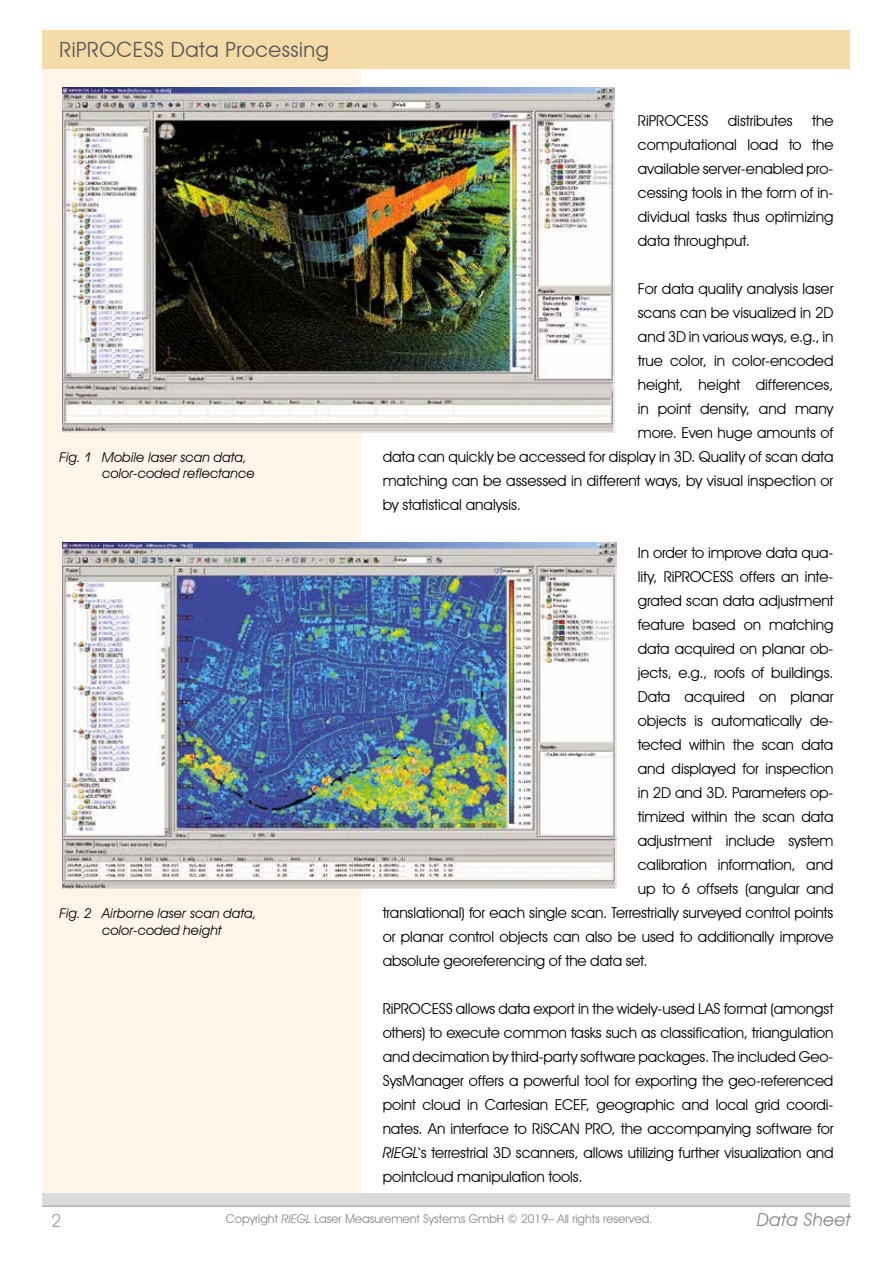
<style>
.page{position:relative;width:893px;height:1263px;background:#fff}
.page>*{position:absolute;margin:0;border:0;box-sizing:border-box;transform-origin:0 0}
.t1{font:21px "Avant Garde IT Cby BT";letter-spacing:.025em;color:#575756}
.t2{font:italic 18px "Avant Garde IT Cby BT";letter-spacing:.02em;color:#878787}
.t3{font:18px "Avant Garde IT Cby BT";color:#a1a1a1}
.t4{font:15px/24px "Avant Garde IT Cby BT";letter-spacing:-.005em;color:#000;text-align:justify}
.t5{font:italic 13.5px/16.5px "Avant Garde IT Cby BT";letter-spacing:.005em;color:#000}
.t6{font:12px "Avant Garde IT Cby BT";color:#878787}
.s1{font-style:italic}
</style>
<div class="page">
<div style="left:43px;top:30px;width:318px;height:1170px;background:#fff5e9"></div>
<div style="left:43px;top:1194px;width:807px;height:13px;background:#dadada"></div>
<hr style="left:43px;top:1205px;width:807px;height:2px;background:#b3b2b2">
<div style="left:43px;top:30px;width:807px;height:38px;background:#f5dba8"></div>
<img style="left:63px;top:87px;width:552px;height:346px">
<img style="left:63px;top:542px;width:554px;height:347px">
<h1 class="t1" style="left:60px;top:37px;width:271px">RiPROCESS Data Processing</h1>
<p class="t5" style="left:102px;top:449px;width:154px;text-indent:-43px">Fig. 1 Mobile laser scan data, color-coded reflectance</p>
<p class="t5" style="left:60px;top:905px;width:198px;text-align:center">Fig. 2 Airborne laser scan data, color-coded height</p>
<p class="t4" style="left:638px;top:109px;width:72px">RiPROCESS</p>
<p class="t4" style="left:728px;top:109px;width:66px">distributes</p>
<p class="t4" style="left:638px;top:109px;width:197px;text-indent:174px">the computational load to the available server-enabled pro&shy;cessing tools in the form of in&shy;dividual tasks thus optimizing data throughput.</p>
<p class="t4" style="left:638px;top:277px;width:197px">For data quality analysis laser</p>
<p class="t4" style="left:638px;top:301px;width:197px">scans can be visualized in 2D</p>
<p class="t4" style="left:638px;top:325px;width:197px">and 3D in various ways, e.g., in</p>
<p class="t4" style="left:638px;top:349px;width:197px">true color, in color-encoded</p>
<p class="t4" style="left:638px;top:373px;width:197px">height, height differences,</p>
<p class="t4" style="left:638px;top:397px;width:197px">in point density, and many</p>
<p class="t4" style="left:638px;top:421px;width:197px">more. Even huge amounts of</p>
<p class="t4" style="left:383px;top:445px;width:452px">data can quickly be accessed for display in 3D. Quality of scan data</p>
<p class="t4" style="left:383px;top:469px;width:452px">matching can be assessed in different ways, by visual inspection or</p>
<p class="t4" style="left:383px;top:493px;width:140px">by statistical analysis.</p>
<p class="t4" style="left:638px;top:541px;width:197px">In order to improve data qua-</p>
<p class="t4" style="left:638px;top:565px;width:196px">lity, RiPROCESS offers an inte-</p>
<p class="t4" style="left:638px;top:589px;width:197px">grated scan data adjustment</p>
<p class="t4" style="left:638px;top:613px;width:197px">feature based on matching</p>
<p class="t4" style="left:638px;top:637px;width:197px">data acquired on planar ob-</p>
<p class="t4" style="left:638px;top:661px;width:197px">jects, e.g., roofs of buildings.</p>
<p class="t4" style="left:638px;top:685px;width:197px">Data acquired on planar</p>
<p class="t4" style="left:638px;top:709px;width:197px">objects is automatically de-</p>
<p class="t4" style="left:638px;top:733px;width:197px">tected within the scan data</p>
<p class="t4" style="left:638px;top:757px;width:197px">and displayed for inspection</p>
<p class="t4" style="left:638px;top:781px;width:197px">in 2D and 3D. Parameters op-</p>
<p class="t4" style="left:638px;top:805px;width:197px">timized within the scan data</p>
<p class="t4" style="left:638px;top:829px;width:197px">adjustment include system</p>
<p class="t4" style="left:638px;top:853px;width:197px">calibration information, and</p>
<p class="t4" style="left:638px;top:877px;width:197px">up to 6 offsets (angular and</p>
<p class="t4" style="left:383px;top:901px;width:452px">translational) for each single scan. Terrestrially surveyed control points</p>
<p class="t4" style="left:383px;top:925px;width:452px">or planar control objects can also be used to additionally improve</p>
<p class="t4" style="left:383px;top:949px;width:267px">absolute georeferencing of the data set.</p>
<p class="t4" style="left:383px;top:997px;width:452px">RiPROCESS allows data export in the widely-used LAS format (amongst others) to execute common tasks such as classification, triangulation and decimation by third-party software packages. The included Geo-SysManager offers a powerful tool for exporting the geo-referenced point cloud in Cartesian ECEF, geographic and local grid coordi&shy;nates. An interface to RiSCAN PRO, the accompanying software for <span class="s1">RIEGL</span>‘s terrestrial 3D scanners, allows utilizing further visualization and pointcloud manipulation tools.</p>
<p class="t3" style="left:51px;top:1210px;width:12px">2</p>
<p class="t6" style="left:226px;top:1211px;width:428px">Copyright <span class="s1">RIEGL</span> Laser Measurement Systems GmbH © 2019– All rights reserved.</p>
<p class="t2" style="left:757px;top:1209px;width:95px">Data Sheet</p>
</div>
